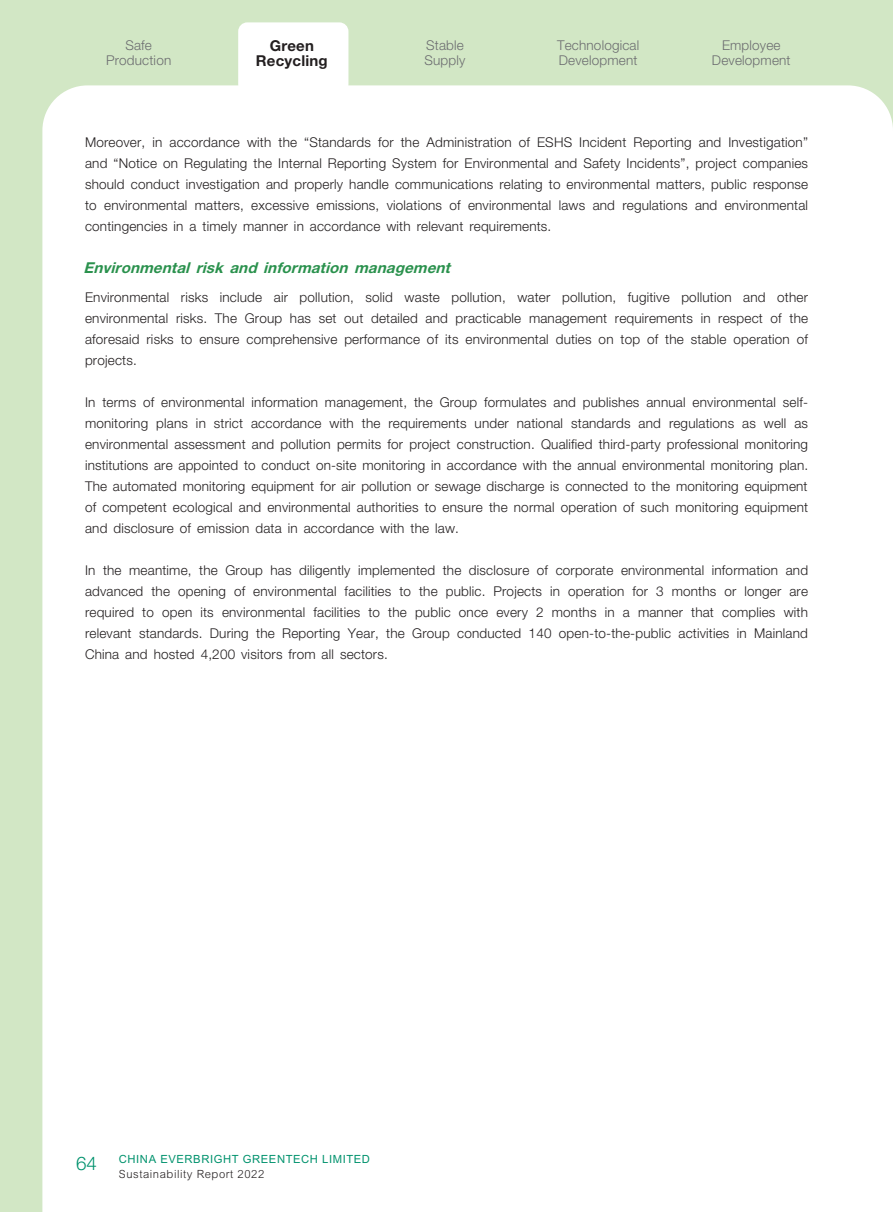
<style>
.page{position:relative;width:893px;height:1212px;background:#d2e7c5}
.page>*{position:absolute;margin:0;border:0;box-sizing:border-box;transform-origin:0 0}
.t1{font:300 18.75px "Helvetica Neue LT Std";color:#00926d}
._04___H2{font:italic 700 15px "Helvetica Neue LT Std";color:#2a914d}
.t2{font:700 15px/15px "Helvetica Neue LT Std";letter-spacing:.015em;color:#231f20;text-align:center}
._01_Body_Text{font:300 13.5px/21px "Helvetica Neue LT Std";letter-spacing:.015em;color:#231f20;text-align:justify}
.t3{font:300 13.5px/15px "Helvetica Neue LT Std";letter-spacing:.015em;color:#6c6d70;text-align:center}
.t4{font:700 11.25px "M Hei HK";letter-spacing:.05em;color:#00926d}
.t5{font:300 11.25px "M Hei HK";letter-spacing:.05em;color:#231f20}
</style>
<div class="page">
<div style="left:42px;top:85px;width:851px;height:1127px;background:#fff"></div>
<div style="left:238px;top:22px;width:110px;height:71px;background:#fff;border-radius:9px"></div>
<p class="t2" style="left:256px;top:38px;width:73px">Green<br>Recycling</p>
<p class="t3" style="left:106px;top:38px;width:67px">Safe<br>Production</p>
<p class="t3" style="left:712px;top:38px;width:80px">Employee<br>Development</p>
<p class="t3" style="left:424px;top:38px;width:42px;text-align:left">Stable<br>Supply</p>
<p class="t3" style="left:557px;top:38px;width:84px;text-align:left">Technological<br>Development</p>
<p class="_01_Body_Text" style="left:85px;top:131px;width:725px">Moreover, in accordance with the “Standards for the Administration of ESHS Incident Reporting and Investigation” and “Notice on Regulating the Internal Reporting System for Environmental and Safety Incidents”, project companies should conduct investigation and properly handle communications relating to environmental matters, public response to environmental matters, excessive emissions, violations of environmental laws and regulations and environmental contingencies in a timely manner in accordance with relevant requirements.</p>
<p class="_04___H2" style="left:83px;top:258px;width:373px">Environmental risk and information management</p>
<p class="_01_Body_Text" style="left:85px;top:286px;width:725px">Environmental risks include air pollution, solid waste pollution, water pollution, fugitive pollution and other environmental risks. The Group has set out detailed and practicable management requirements in respect of the aforesaid risks to ensure comprehensive performance of its environmental duties on top of the stable operation of projects.</p>
<p class="_01_Body_Text" style="left:85px;top:391px;width:725px">In terms of environmental information management, the Group formulates and publishes annual environmental self&shy;monitoring plans in strict accordance with the requirements under national standards and regulations as well as environmental assessment and pollution permits for project construction. Qualified third-party professional monitoring institutions are appointed to conduct on-site monitoring in accordance with the annual environmental monitoring plan.<br>The automated monitoring equipment for air pollution or sewage discharge is connected to the monitoring equipment of competent ecological and environmental authorities to ensure the normal operation of such monitoring equipment and disclosure of emission data in accordance with the law.</p>
<p class="_01_Body_Text" style="left:85px;top:559px;width:725px">In the meantime, the Group has diligently implemented the disclosure of corporate environmental information and advanced the opening of environmental facilities to the public. Projects in operation for 3 months or longer are required to open its environmental facilities to the public once every 2 months in a manner that complies with relevant standards. During the Reporting Year, the Group conducted 140 open-to-the-public activities in Mainland China and hosted 4,200 visitors from all sectors.</p>
<h1 class="t1" style="left:76px;top:1152px;width:22px">64</h1>
<p class="t4" style="left:119px;top:1150px;width:253px">CHINA EVERBRIGHT GREENTECH LIMITED</p>
<p class="t5" style="left:119px;top:1165px;width:147px">Sustainability Report 2022</p>
</div>
